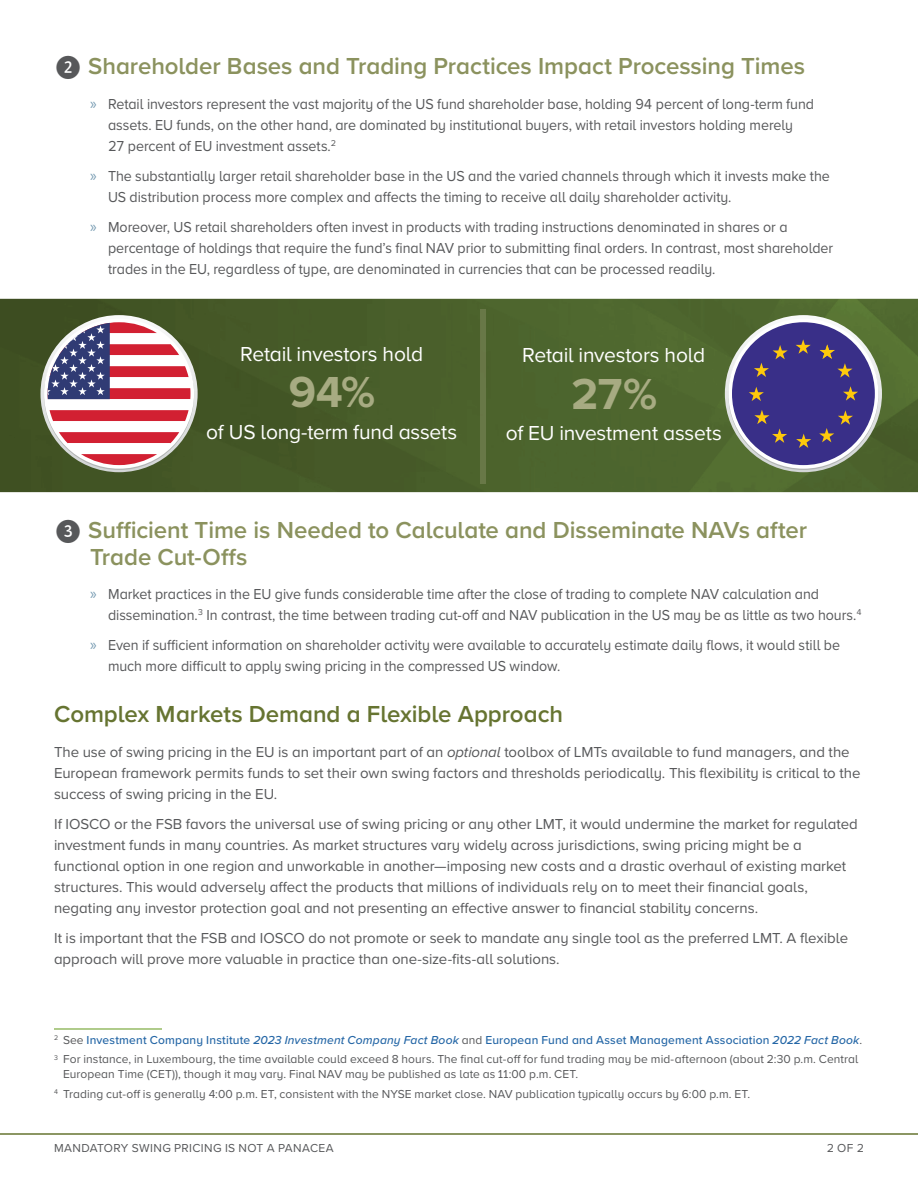
<style>
.page{position:relative;width:918px;height:1188px;background:#fff}
.page>*{position:absolute;margin:0;border:0;box-sizing:border-box;transform-origin:0 0}
.t1{font:700 45px "Proxima Nova";color:#a7ab82}
.t2{font:600 24px/27px "Proxima Nova";letter-spacing:-.005em;color:#8b925e}
.t3{font:600 24px "Proxima Nova";letter-spacing:-.005em;color:#667431}
.t4{font:21px "Proxima Nova";letter-spacing:-.01em;color:#fff}
.text{font:15px/21px "Proxima Nova";color:#57585a;scale:.95 1}
.text-2{font:15px/21px "Proxima Nova";color:#57585a}
.Footnote_text{font:12px/15px "Proxima Nova";letter-spacing:.005em;color:#57585a}
.Footnote_text-2{font:500 12px "Proxima Nova";letter-spacing:.015em;color:#2466a6}
.Footnote_text-3{font:12px "Proxima Nova";letter-spacing:.03em;color:#57585a}
.s1{font-family:"Myriad Pro";font-size:16.5px;color:#769bb2}
.s2{font-style:italic}
.s3{font-weight:400;color:#57585a}
</style>
<div class="page">
<hr style="left:0;top:1133px;width:918px;height:2px;background:#667431">
<hr style="left:54px;top:1028px;width:108px;height:2px;background:#73a532">
<img style="left:0;top:299px;width:918px;height:193px">
<img style="left:481px;top:309px;width:4px;height:174px">
<svg style="left:40px;top:315px;width:158px;height:157px"></svg>
<svg style="left:44px;top:319px;width:150px;height:150px"></svg>
<svg style="left:48px;top:322px;width:142px;height:143px"></svg>
<svg style="left:725px;top:315px;width:157px;height:157px"></svg>
<svg style="left:728px;top:319px;width:150px;height:150px"></svg>
<div style="left:732px;top:322px;width:143px;height:143px;background:#392f88;border-radius:50%"></div>
<svg style="left:749px;top:387px;width:15px;height:14px"></svg>
<svg style="left:754px;top:345px;width:34px;height:32px"></svg>
<svg style="left:796px;top:434px;width:15px;height:14px"></svg>
<svg style="left:754px;top:410px;width:33px;height:33px"></svg>
<svg style="left:796px;top:339px;width:15px;height:15px"></svg>
<svg style="left:843px;top:386px;width:15px;height:15px"></svg>
<svg style="left:820px;top:344px;width:32px;height:34px"></svg>
<svg style="left:819px;top:410px;width:34px;height:32px"></svg>
<h2 class="t2" style="left:88px;top:52px;width:718px">Shareholder Bases and Trading Practices Impact Processing Times</h2>
<p class="text" style="left:108px;top:93px;width:745px;text-indent:-18px"><span class="s1">»</span> Retail investors represent the vast majority of the US fund shareholder base, holding 94 percent of long-term fund assets. EU funds, on the other hand, are dominated by institutional buyers, with retail investors holding merely<br>27 percent of EU investment assets.<sup>2</sup></p>
<p class="text" style="left:108px;top:165px;width:761px;text-indent:-18px"><span class="s1">»</span> The substantially larger retail shareholder base in the US and the varied channels through which it invests make the<br>US distribution process more complex and affects the timing to receive all daily shareholder activity.</p>
<p class="text" style="left:108px;top:216px;width:765px;text-indent:-18px"><span class="s1">»</span> Moreover, US retail shareholders often invest in products with trading instructions denominated in shares or a percentage of holdings that require the fund’s final NAV prior to submitting final orders. In contrast, most shareholder trades in the EU, regardless of type, are denominated in currencies that can be processed readily.</p>
<p class="t4" style="left:240px;top:338px;width:185px">Retail investors hold</p>
<p class="t1" style="left:288px;top:358px;width:88px">94%</p>
<p class="t4" style="left:206px;top:416px;width:253px">of US long-term fund assets</p>
<p class="t4" style="left:522px;top:340px;width:185px">Retail investors hold</p>
<p class="t1" style="left:570px;top:360px;width:88px">27%</p>
<p class="t4" style="left:506px;top:418px;width:218px">of EU investment assets</p>
<h2 class="t2" style="left:88px;top:516px;width:720px">Sufficient Time is Needed to Calculate and Disseminate NAVs after<br>Trade Cut-Offs</h2>
<p class="text" style="left:108px;top:583px;width:795px;text-indent:-18px"><span class="s1">»</span> Market practices in the EU give funds considerable time after the close of trading to complete NAV calculation and dissemination.<sup>3</sup> In contrast, the time between trading cut-off and NAV publication in the US may be as little as two hours.<sup>4</sup></p>
<p class="text" style="left:108px;top:634px;width:772px;text-indent:-18px"><span class="s1">»</span> Even if sufficient information on shareholder activity were available to accurately estimate daily flows, it would still be much more difficult to apply swing pricing in the compressed US window.</p>
<h1 class="t3" style="left:54px;top:696px;width:511px">Complex Markets Demand a Flexible Approach</h1>
<p class="text-2" style="left:54px;top:741px;width:808px">The use of swing pricing in the EU is an important part of an <span class="s2">optional</span> toolbox of LMTs available to fund managers, and the<br>European framework permits funds to set their own swing factors and thresholds periodically. This flexibility is critical to the success of swing pricing in the EU.</p>
<p class="text-2" style="left:54px;top:813px;width:805px">If IOSCO or the FSB favors the universal use of swing pricing or any other LMT, it would undermine the market for regulated investment funds in many countries. As market structures vary widely across jurisdictions, swing pricing might be a functional option in one region and unworkable in another—imposing new costs and a drastic overhaul of existing market structures. This would adversely affect the products that millions of individuals rely on to meet their financial goals, negating any investor protection goal and not presenting an effective answer to financial stability concerns.</p>
<p class="text-2" style="left:54px;top:927px;width:796px">It is important that the FSB and IOSCO do not promote or seek to mandate any single tool as the preferred LMT. A flexible approach will prove more valuable in practice than one-size-fits-all solutions.</p>
<p class="Footnote_text-2" style="left:54px;top:1031px;width:810px"><sup>2</sup> <span class="s3">See</span> Investment Company Institute <span class="s2">2023 Investment Company Fact Book</span> <span class="s3">and</span> European Fund and Asset Management Association <span class="s2">2022 Fact Book</span><span class="s3">.</span></p>
<p class="Footnote_text" style="left:63px;top:1051px;width:797px;text-indent:-9px"><sup>3</sup> For instance, in Luxembourg, the time available could exceed 8 hours. The final cut-off for fund trading may be mid-afternoon (about 2:30 p.m. Central<br>European Time (CET)), though it may vary. Final NAV may be published as late as 11:00 p.m. CET.</p>
<p class="Footnote_text" style="left:54px;top:1086px;width:698px"><sup>4</sup> Trading cut-off is generally 4:00 p.m. ET, consistent with the NYSE market close. NAV publication typically occurs by 6:00 p.m. ET.</p>
<p class="Footnote_text-3" style="left:54px;top:1139px;width:281px">MANDATORY SWING PRICING IS NOT A PANACEA</p>
<p class="Footnote_text" style="left:827px;top:1140px;width:39px">2 OF 2</p>
</div>
